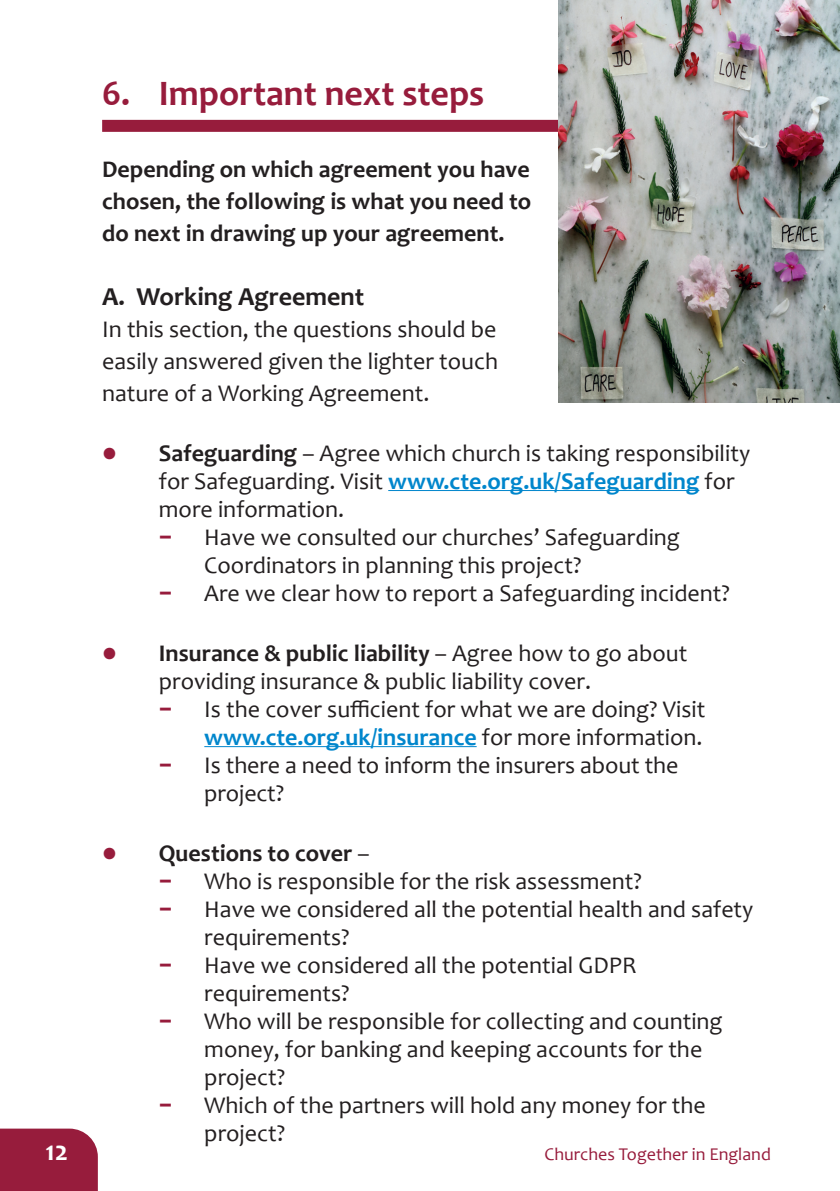
<style>
.page{position:relative;width:840px;height:1191px;background:#fff}
.page>*{position:absolute;margin:0;border:0;box-sizing:border-box;transform-origin:0 0}
.t1{font:700 36px "Candara";color:#971c3c}
.t2{font:700 28px "Candara";color:#fff}
.t3{font:700 26px "Candara";color:#231f20}
.t4{font:24px/28px "Candara";color:#231f20}
.t5{font:700 24px/32px "Candara";color:#231f20;text-align:justify}
.t6{font:18px "Candara";color:#971c3c}
.s1{font-family:"Myriad Pro";font-weight:700;font-size:44px;color:#971c3c}
.s2{font-weight:700}
.s3{font-weight:700;color:#0086cc}
.s4{font-family:"Myriad Pro";font-size:44px;color:#971c3c}
.s5{font-weight:400}
</style>
<div class="page">
<div style="left:0;top:1128px;width:98px;height:63px;background:#971c3c"></div>
<hr style="left:388px;top:490px;width:311px;height:1px;background:#0086cc">
<hr style="left:204px;top:746px;width:272px;height:1px;background:#0086cc">
<div style="left:102px;top:120px;width:644px;height:12px;background:#971c3c"></div>
<img style="left:558px;top:0;width:281px;height:402px">
<h1 class="t1" style="left:102px;top:71px;width:383px">6. Important next steps</h1>
<p class="t5" style="left:102px;top:153px;width:430px">Depending on which agreement you have chosen, the following is what you need to do next in drawing up your agreement.</p>
<p class="t3" style="left:102px;top:280px;width:263px">A. Working Agreement</p>
<p class="t4" style="left:102px;top:313px;width:397px;line-height:32px;text-align:justify">In this section, the questions should be easily answered given the lighter touch nature of a Working Agreement.</p>
<p class="t4" style="left:159px;top:439px;width:592px;text-indent:-57px"><span class="s1">•</span> <span class="s2">Safeguarding</span> – Agree which church is taking responsibility for Safeguarding. Visit <span class="s3">www.cte.org.uk/Safeguarding</span> for more information.</p>
<p class="t4" style="left:204px;top:523px;width:477px;text-indent:-45px"><span class="s4">-</span> Have we consulted our churches’ Safeguarding<br>Coordinators in planning this project?</p>
<p class="t4" style="left:159px;top:579px;width:572px"><span class="s4">-</span> Are we clear how to report a Safeguarding incident?</p>
<p class="t4" style="left:159px;top:639px;width:529px;text-indent:-57px"><span class="s1">•</span> <span class="s2">Insurance &amp; public liability</span> – Agree how to go about providing insurance &amp; public liability cover.</p>
<p class="t4" style="left:159px;top:695px;width:547px;text-align:right"><span class="s4">-</span> Is the cover sufficient for what we are doing? Visit <span class="s3">www.cte.org.uk/insurance</span> for more information.</p>
<p class="t4" style="left:204px;top:751px;width:475px;text-indent:-45px"><span class="s4">-</span> Is there a need to inform the insurers about the project?</p>
<p class="t5" style="left:102px;top:837px;width:269px"><span class="s4">•</span> Questions to cover <span class="s5">–</span></p>
<p class="t4" style="left:159px;top:867px;width:484px"><span class="s4">-</span> Who is responsible for the risk assessment?</p>
<p class="t4" style="left:204px;top:895px;width:550px;text-indent:-45px"><span class="s4">-</span> Have we considered all the potential health and safety requirements?</p>
<p class="t4" style="left:204px;top:951px;width:433px;text-indent:-45px"><span class="s4">-</span> Have we considered all the potential GDPR requirements?</p>
<p class="t4" style="left:204px;top:1007px;width:519px;text-indent:-45px"><span class="s4">-</span> Who will be responsible for collecting and counting money, for banking and keeping accounts for the project?</p>
<p class="t4" style="left:204px;top:1091px;width:503px;text-indent:-45px"><span class="s4">-</span> Which of the partners will hold any money for the project?</p>
<p class="t2" style="left:45px;top:1133px;width:24px">12</p>
<p class="t6" style="left:544px;top:1143px;width:228px">Churches Together in England</p>
</div>
